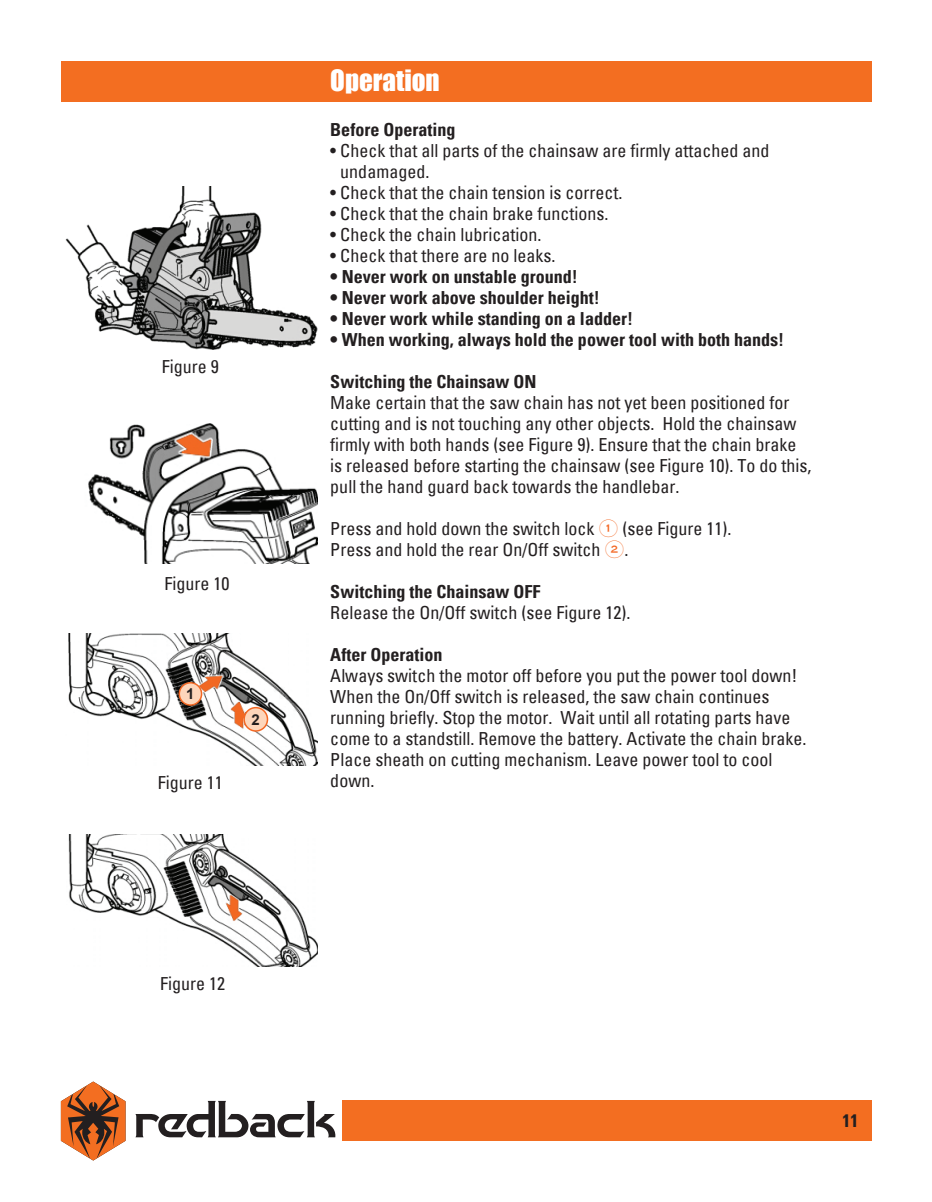
<style>
.page{position:relative;width:932px;height:1202px;background:#fff}
.page>*{position:absolute;margin:0;border:0;box-sizing:border-box;transform-origin:0 0}
.t1{font:27px "Impact";color:#fff}
.t2{font:condensed 18px/21px "Univers";color:#231f20}
.t3{font:700 condensed 18px "Univers";color:#231f20}
.t4{font:700 15px "Arial";color:#231f20}
</style>
<div class="page">
<div style="left:61px;top:61px;width:810px;height:40px;background:#f36e21"></div>
<div style="left:60px;top:1100px;width:811px;height:41px;background:#f36e21"></div>
<div style="left:48px;top:1077px;width:294px;height:88px;background:#fff"></div>
<svg style="left:135px;top:1100px;width:200px;height:37px"></svg>
<svg style="left:61px;top:1081px;width:64px;height:79px"></svg>
<img style="left:68px;top:633px;width:249px;height:132px">
<img style="left:88px;top:423px;width:229px;height:140px">
<img style="left:68px;top:834px;width:249px;height:132px">
<img style="left:65px;top:187px;width:253px;height:163px">
<div style="left:179px;top:682px;width:22px;height:23px;background:#fdd6bb;border-radius:50%"></div>
<div style="left:178px;top:682px;width:24px;height:24px;border:2px solid #f36824;border-radius:50%"></div>
<div style="left:244px;top:707px;width:23px;height:24px;background:#fdd6bb;border-radius:50%"></div>
<div style="left:243px;top:707px;width:25px;height:24px;border:2px solid #f36824;border-radius:50%"></div>
<p class="t2" style="left:162px;top:356px;width:58px">Figure 9</p>
<p class="t2" style="left:164px;top:573px;width:66px">Figure 10</p>
<p class="t4" style="left:186px;top:684px;width:10px">1</p>
<p class="t2" style="left:158px;top:772px;width:66px">Figure 11</p>
<p class="t4" style="left:252px;top:709px;width:10px">2</p>
<h1 class="t1" style="left:330px;top:59px;width:111px">OPERATION</h1>
<p class="t3" style="left:330px;top:118px;width:126px">Before Operating</p>
<p class="t2" style="left:340px;top:140px;width:430px;text-indent:-10px">• Check that all parts of the chainsaw are firmly attached and undamaged.</p>
<p class="t2" style="left:330px;top:182px;width:293px">• Check that the chain tension is correct.</p>
<p class="t2" style="left:330px;top:203px;width:279px">• Check that the chain brake functions.</p>
<p class="t2" style="left:330px;top:224px;width:212px">• Check the chain lubrication.</p>
<p class="t2" style="left:330px;top:245px;width:226px">• Check that there are no leaks.</p>
<p class="t3" style="left:330px;top:265px;width:249px">• Never work on unstable ground!</p>
<p class="t3" style="left:330px;top:286px;width:271px">• Never work above shoulder height!</p>
<p class="t3" style="left:330px;top:307px;width:304px">• Never work while standing on a ladder!</p>
<p class="t3" style="left:330px;top:328px;width:455px">• When working, always hold the power tool with both hands!</p>
<p class="t3" style="left:330px;top:370px;width:208px">Switching the Chainsaw ON</p>
<p class="t2" style="left:330px;top:392px;width:482px">Make certain that the saw chain has not yet been positioned for cutting and is not touching any other objects. Hold the chainsaw firmly with both hands (see Figure 9). Ensure that the chain brake is released before starting the chainsaw (see Figure 10). To do this, pull the hand guard back towards the handlebar.</p>
<p class="t2" style="left:330px;top:518px;width:265px">Press and hold down the switch lock</p>
<p class="t2" style="left:622px;top:518px;width:110px">(see Figure 11).</p>
<p class="t2" style="left:330px;top:539px;width:271px">Press and hold the rear On/Off switch</p>
<p class="t2" style="left:624px;top:539px;width:5px">.</p>
<p class="t3" style="left:330px;top:580px;width:212px">Switching the Chainsaw OFF</p>
<p class="t2" style="left:330px;top:602px;width:301px">Release the On/Off switch (see Figure 12).</p>
<p class="t3" style="left:330px;top:643px;width:113px">After Operation</p>
<p class="t2" style="left:330px;top:665px;width:477px">Always switch the motor off before you put the power tool down!<br>When the On/Off switch is released, the saw chain continues running briefly. Stop the motor. Wait until all rotating parts have come to a standstill. Remove the battery. Activate the chain brake.<br>Place sheath on cutting mechanism. Leave power tool to cool down.</p>
<p class="t2" style="left:160px;top:973px;width:66px">Figure 12</p>
<p class="t3" style="left:842px;top:1110px;width:17px">11</p>
</div>
